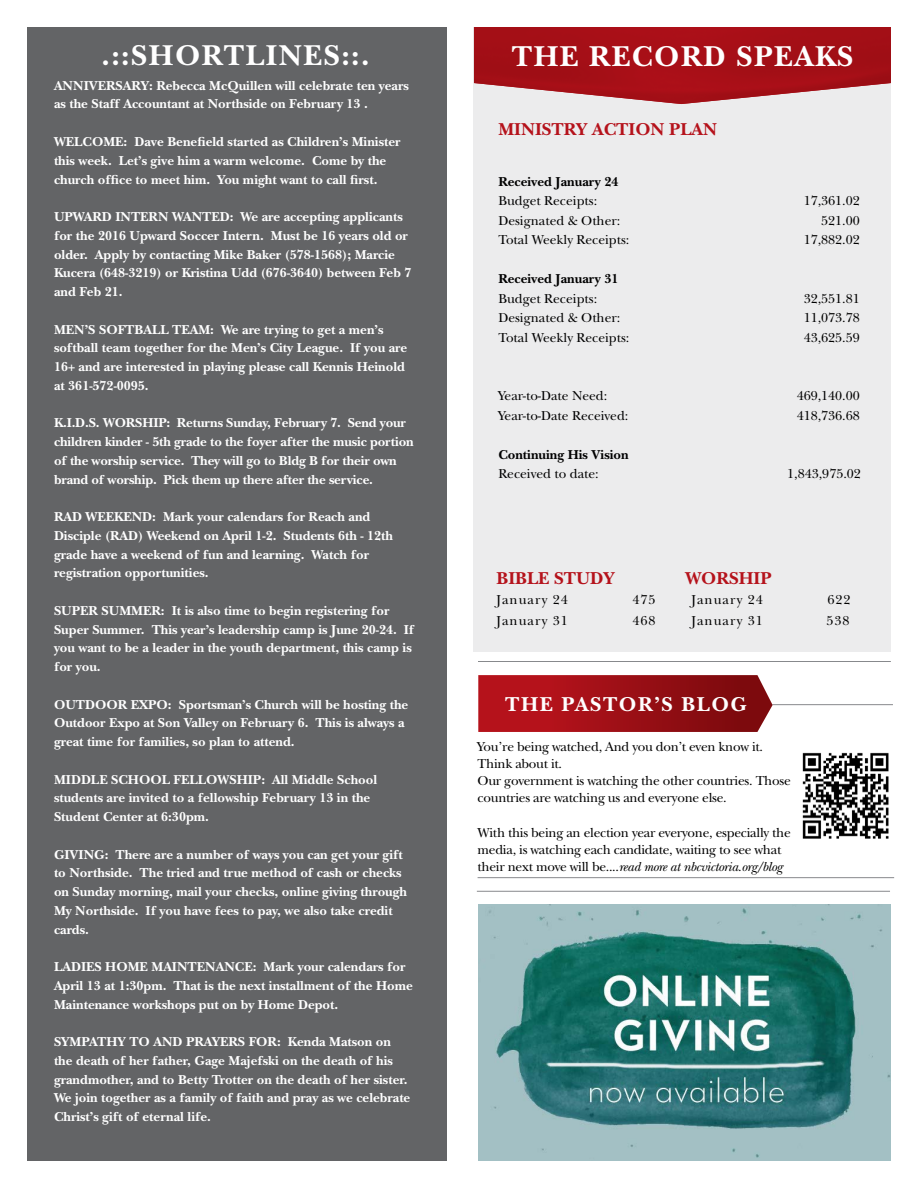
<style>
.page{position:relative;width:918px;height:1188px;background:#fff}
.page>*{position:absolute;margin:0;border:0;box-sizing:border-box;transform-origin:0 0}
.t1{font:700 30px "New Baskerville";letter-spacing:.05em;color:#fff}
.t2{font:700 21px "New Baskerville";letter-spacing:.075em;color:#fff}
.t3{font:700 18px "New Baskerville";color:#b5121b}
.t4{font:700 13.5px/18.8px "New Baskerville";color:#fff}
.t5{font:13.5px/17.2px "New Baskerville";letter-spacing:-.02em;color:#000}
.t6{font:13.5px "New Baskerville";color:#000}
.t7{font:700 13.5px "New Baskerville";color:#000}
.t8{font:13.5px "New Baskerville";letter-spacing:.075em;color:#000}
.s1{font-style:italic}
</style>
<div class="page">
<div style="left:474px;top:27px;width:417px;height:624px;background:#ececed"></div>
<img style="left:474px;top:27px;width:417px;height:77px">
<div style="left:27px;top:27px;width:419px;height:1134px;background:#636466"></div>
<hr style="left:478px;top:661px;width:413px;height:1px;background:#87898c">
<hr style="left:485px;top:704px;width:408px;height:1px;background:#87898c">
<svg style="left:478px;top:675px;width:295px;height:57px;background:#9f161c"></svg>
<img style="left:802px;top:752px;width:87px;height:87px">
<hr style="left:478px;top:877px;width:416px;height:1px;background:#87898c">
<img style="left:478px;top:904px;width:413px;height:257px">
<hr style="left:477px;top:891px;width:413px;height:1px;background:#87898c">
<h1 class="t1" style="left:102px;top:38px;width:270px">.::SHORTLINES::.</h1>
<h1 class="t1" style="left:512px;top:38px;width:343px">THE RECORD SPEAKS</h1>
<p class="t4" style="left:54px;top:76px;width:356px">ANNIVERSARY: Rebecca McQuillen will celebrate ten years as the Staff Accountant at Northside on February 13 .</p>
<p class="t4" style="left:54px;top:132px;width:348px">WELCOME: Dave Benefield started as Children’s Minister this week. Let’s give him a warm welcome. Come by the church office to meet him. You might want to call first.</p>
<p class="t4" style="left:54px;top:207px;width:359px">UPWARD INTERN WANTED: We are accepting applicants for the 2016 Upward Soccer Intern. Must be 16 years old or older. Apply by contacting Mike Baker (578-1568); Marcie Kucera (648-3219) or Kristina Udd (676-3640) between Feb 7 and Feb 21.</p>
<p class="t4" style="left:54px;top:320px;width:355px">MEN’S SOFTBALL TEAM: We are trying to get a men’s softball team together for the Men’s City League. If you are 16+ and are interested in playing please call Kennis Heinold at 361-572-0095.</p>
<p class="t4" style="left:54px;top:414px;width:361px">K.I.D.S. WORSHIP: Returns Sunday, February 7. Send your children kinder - 5th grade to the foyer after the music portion of the worship service. They will go to Bldg B for their own brand of worship. Pick them up there after the service.</p>
<p class="t4" style="left:54px;top:507px;width:341px">RAD WEEKEND: Mark your calendars for Reach and Disciple (RAD) Weekend on April 1-2. Students 6th - 12th grade have a weekend of fun and learning. Watch for registration opportunities.</p>
<p class="t4" style="left:54px;top:601px;width:362px">SUPER SUMMER: It is also time to begin registering for Super Summer. This year’s leadership camp is June 20-24. If you want to be a leader in the youth department, this camp is for you.</p>
<p class="t4" style="left:54px;top:695px;width:356px">OUTDOOR EXPO: Sportsman’s Church will be hosting the<br>Outdoor Expo at Son Valley on February 6. This is always a great time for families, so plan to attend.</p>
<p class="t4" style="left:54px;top:770px;width:325px">MIDDLE SCHOOL FELLOWSHIP: All Middle School students are invited to a fellowship February 13 in the<br>Student Center at 6:30pm.</p>
<p class="t4" style="left:54px;top:845px;width:355px">GIVING: There are a number of ways you can get your gift to Northside. The tried and true method of cash or checks on Sunday morning, mail your checks, online giving through My Northside. If you have fees to pay, we also take credit cards.</p>
<p class="t4" style="left:54px;top:957px;width:360px">LADIES HOME MAINTENANCE: Mark your calendars for<br>April 13 at 1:30pm. That is the next installment of the Home<br>Maintenance workshops put on by Home Depot.</p>
<p class="t4" style="left:54px;top:1032px;width:358px">SYMPATHY TO AND PRAYERS FOR: Kenda Matson on the death of her father, Gage Majefski on the death of his grandmother, and to Betty Trotter on the death of her sister.<br>We join together as a family of faith and pray as we celebrate Christ’s gift of eternal life.</p>
<h3 class="t3" style="left:498px;top:119px;width:220px">MINISTRY ACTION PLAN</h3>
<p class="t7" style="left:498px;top:173px;width:122px">Received January 24</p>
<p class="t6" style="left:498px;top:193px;width:100px">Budget Receipts:</p>
<p class="t6" style="left:804px;top:193px;width:58px">17,361.02</p>
<p class="t6" style="left:498px;top:212px;width:124px">Designated &amp; Other:</p>
<p class="t6" style="left:821px;top:212px;width:40px">521.00</p>
<p class="t6" style="left:498px;top:232px;width:133px">Total Weekly Receipts:</p>
<p class="t6" style="left:804px;top:232px;width:58px">17,882.02</p>
<p class="t7" style="left:498px;top:271px;width:122px">Received January 31</p>
<p class="t6" style="left:498px;top:290px;width:100px">Budget Receipts:</p>
<p class="t6" style="left:804px;top:290px;width:58px">32,551.81</p>
<p class="t6" style="left:498px;top:310px;width:124px">Designated &amp; Other:</p>
<p class="t6" style="left:804px;top:310px;width:58px">11,073.78</p>
<p class="t6" style="left:498px;top:329px;width:133px">Total Weekly Receipts:</p>
<p class="t6" style="left:804px;top:329px;width:58px">43,625.59</p>
<p class="t6" style="left:498px;top:388px;width:110px">Year-to-Date Need:</p>
<p class="t6" style="left:797px;top:388px;width:65px">469,140.00</p>
<p class="t6" style="left:498px;top:407px;width:132px">Year-to-Date Received:</p>
<p class="t6" style="left:797px;top:407px;width:65px">418,736.68</p>
<p class="t7" style="left:498px;top:446px;width:132px">Continuing His Vision</p>
<p class="t6" style="left:498px;top:466px;width:102px">Received to date:</p>
<p class="t6" style="left:787px;top:466px;width:75px">1,843,975.02</p>
<h3 class="t3" style="left:496px;top:568px;width:120px">BIBLE STUDY</h3>
<h3 class="t3" style="left:685px;top:568px;width:88px">WORSHIP</h3>
<p class="t8" style="left:496px;top:592px;width:73px">January 24</p>
<p class="t6" style="left:632px;top:592px;width:25px">475</p>
<p class="t8" style="left:496px;top:613px;width:73px">January 31</p>
<p class="t6" style="left:632px;top:613px;width:25px">468</p>
<p class="t8" style="left:692px;top:592px;width:73px">January 24</p>
<p class="t6" style="left:827px;top:592px;width:25px">622</p>
<p class="t8" style="left:692px;top:613px;width:73px">January 31</p>
<p class="t6" style="left:826px;top:613px;width:25px">538</p>
<h2 class="t2" style="left:505px;top:692px;width:243px">THE PASTOR’S BLOG</h2>
<p class="t5" style="left:478px;top:738px;width:315px">You’re being watched, And you don’t even know it.<br>Think about it.<br>Our government is watching the other countries. Those countries are watching us and everyone else.</p>
<p class="t5" style="left:478px;top:824px;width:315px">With this being an election year everyone, especially the media, is watching each candidate, waiting to see what their next move will be....<span class="s1">read more at nbcvictoria.org/blog</span></p>
</div>
